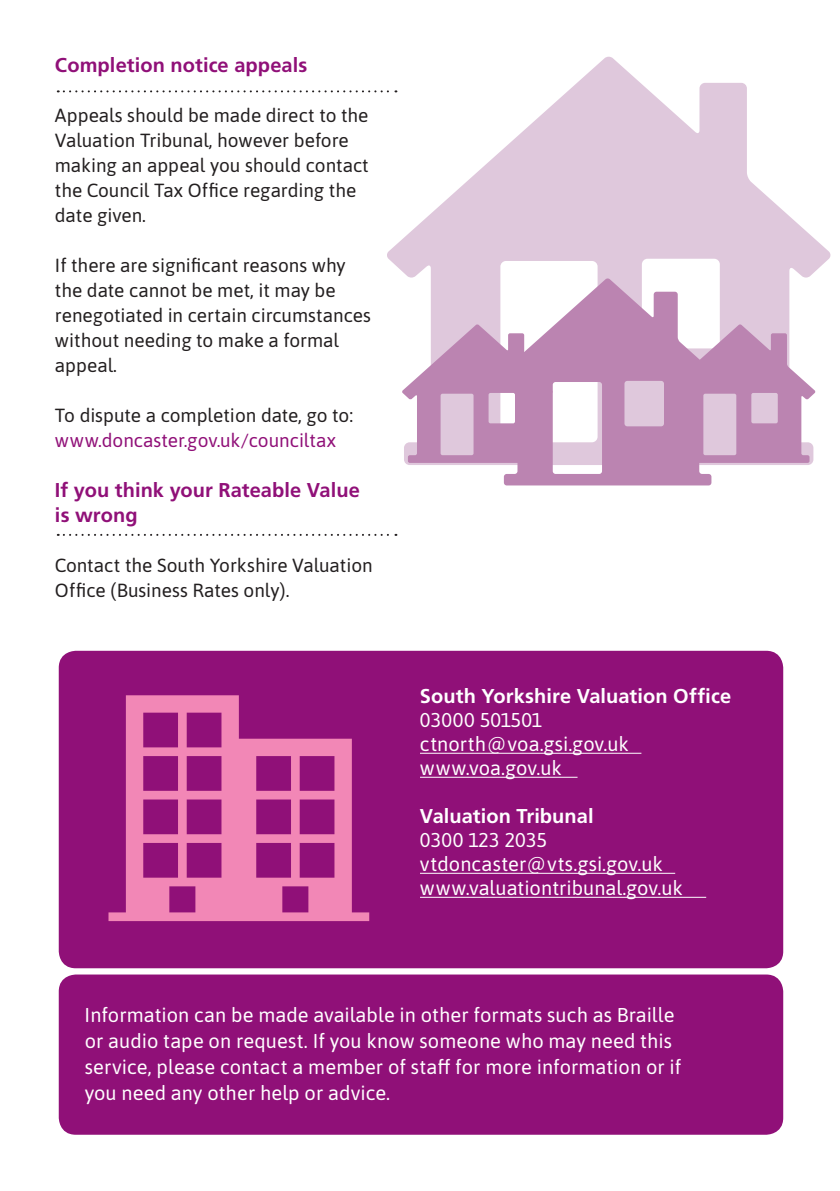
<style>
.page{position:relative;width:840px;height:1191px;background:#fff}
.page>*{position:absolute;margin:0;border:0;box-sizing:border-box;transform-origin:0 0}
.t1{font:20px/24px "Asap";letter-spacing:.005em;color:#fff}
.t2{font:700 20px/25px "Frutiger";letter-spacing:.005em;color:#901078}
.t3{font:700 20px "Frutiger";letter-spacing:.005em;color:#fff}
.t4{font:19px/25px "Asap";color:#231f20}
.t5{font:19px "Asap";color:#901078}
</style>
<div class="page">
<svg style="left:387px;top:57px;width:443px;height:408px;fill:#dfc8dc"></svg>
<svg style="left:58px;top:90px;width:338px;height:2px"></svg>
<svg style="left:58px;top:534px;width:338px;height:2px"></svg>
<div style="left:59px;top:974px;width:723px;height:160px;background:#901078;border-radius:17px"></div>
<div style="left:59px;top:651px;width:723px;height:317px;background:#901078;border-radius:17px"></div>
<hr style="left:420px;top:752px;width:221px;height:1px;background:#fff">
<hr style="left:420px;top:776px;width:157px;height:1px;background:#fff">
<hr style="left:420px;top:872px;width:254px;height:1px;background:#fff">
<hr style="left:420px;top:896px;width:285px;height:1px;background:#fff">
<svg style="left:108px;top:695px;width:261px;height:226px"></svg>
<svg style="left:494px;top:278px;width:226px;height:207px;fill:#bb84b1"></svg>
<svg style="left:664px;top:324px;width:151px;height:139px;background:#cba2c4"></svg>
<svg style="left:401px;top:324px;width:151px;height:139px"></svg>
<p class="t2" style="left:55px;top:53px;width:254px">Completion notice appeals</p>
<p class="t4" style="left:55px;top:102px;width:315px">Appeals should be made direct to the<br>Valuation Tribunal, however before making an appeal you should contact the Council Tax Office regarding the date given.</p>
<p class="t4" style="left:55px;top:252px;width:317px">If there are significant reasons why the date cannot be met, it may be renegotiated in certain circumstances without needing to make a formal appeal.</p>
<p class="t4" style="left:55px;top:402px;width:299px">To dispute a completion date, go to:</p>
<p class="t5" style="left:55px;top:427px;width:282px">www.doncaster.gov.uk/counciltax</p>
<p class="t2" style="left:55px;top:478px;width:306px">If you think your Rateable Value is wrong</p>
<p class="t4" style="left:55px;top:552px;width:319px">Contact the South Yorkshire Valuation<br>Office (Business Rates only).</p>
<p class="t3" style="left:420px;top:684px;width:312px">South Yorkshire Valuation Office</p>
<p class="t1" style="left:420px;top:707px;width:210px">03000 501501 ctnorth@voa.gsi.gov.uk www.voa.gov.uk</p>
<p class="t3" style="left:420px;top:804px;width:175px">Valuation Tribunal</p>
<p class="t1" style="left:420px;top:827px;width:264px">0300 123 2035 vtdoncaster@vts.gsi.gov.uk www.valuationtribunal.gov.uk</p>
<p class="t1" style="left:85px;top:1001px;width:598px;line-height:26px">Information can be made available in other formats such as Braille or audio tape on request. If you know someone who may need this service, please contact a member of staff for more information or if you need any other help or advice.</p>
</div>
